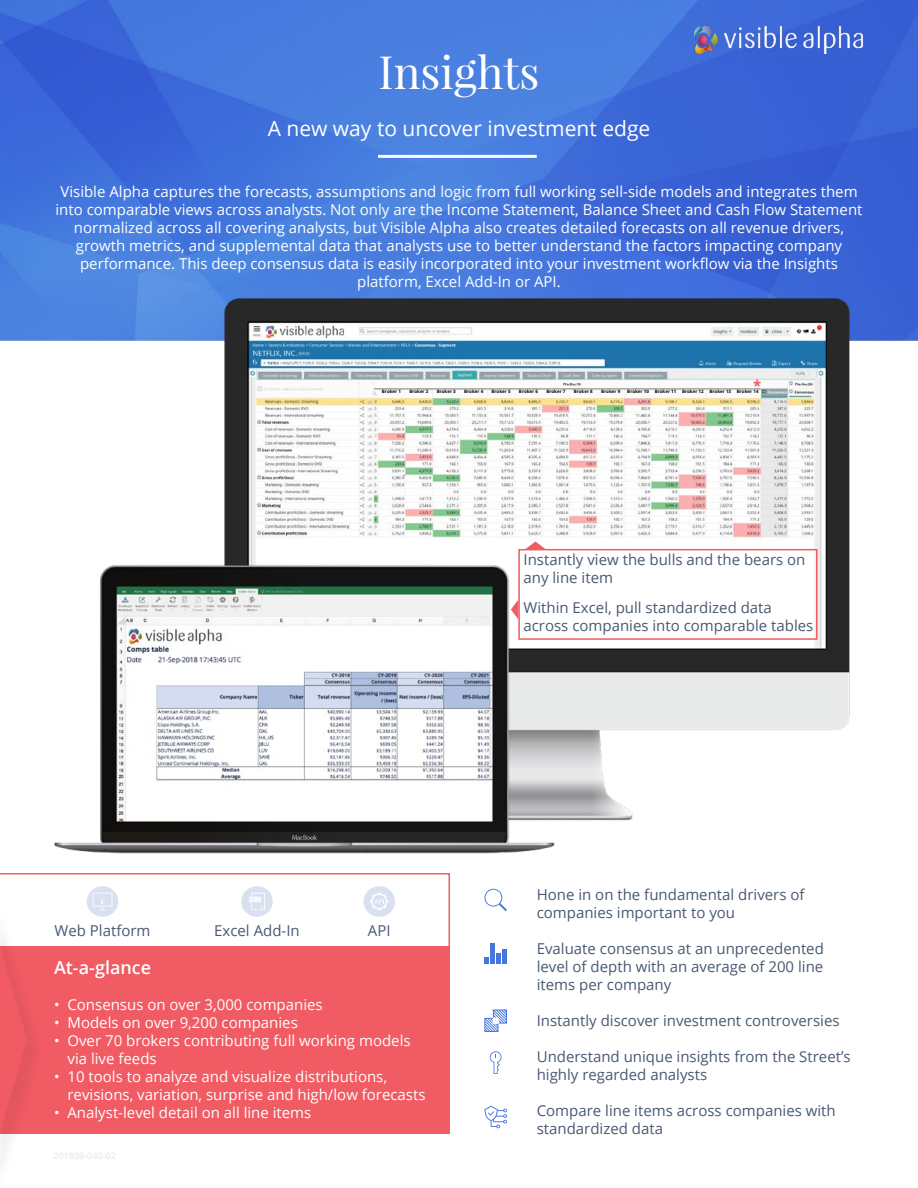
<style>
.page{position:relative;width:918px;height:1188px;background:#fff}
.page>*{position:absolute;margin:0;border:0;box-sizing:border-box;transform-origin:0 0}
.t1{font:45px "Playfair Display";color:#fff}
.t2{font:21px "Open Sans";color:#fff}
.t3{font:600 18px "Open Sans";color:#fff}
.t4{font:15px/18px "Open Sans";color:#fff}
.t5{font:15px/18px "Open Sans";color:#495972}
.t6{font:700 15px "Open Sans";color:#f45b64}
.t7{font:700 4.5px "Open Sans";color:#000}
</style>
<div class="page">
<img style="left:0;top:0;width:918px;height:340px">
<hr style="left:378px;top:155px;width:159px;height:3px;background:#fff">
<img style="left:222px;top:296px;width:628px;height:525px">
<div style="left:518px;top:549px;width:300px;height:91px;border:2px solid #f15b63"></div>
<svg style="left:526px;top:542px;width:19px;height:7px"></svg>
<img style="left:695px;top:24px;width:169px;height:30px">
<div style="left:378px;top:390px;width:27px;height:8px;background:#fbfbfb"></div>
<div style="left:405px;top:390px;width:27px;height:8px;background:#fbfbfb"></div>
<div style="left:433px;top:390px;width:27px;height:8px;background:#fbfbfb"></div>
<div style="left:460px;top:390px;width:27px;height:8px;background:#fbfbfb"></div>
<div style="left:488px;top:390px;width:27px;height:8px;background:#fbfbfb"></div>
<div style="left:515px;top:390px;width:27px;height:8px;background:#fbfbfb"></div>
<div style="left:542px;top:390px;width:27px;height:8px;background:#fbfbfb"></div>
<div style="left:570px;top:390px;width:27px;height:8px;background:#fbfbfb"></div>
<div style="left:625px;top:390px;width:27px;height:8px;background:#fbfbfb"></div>
<div style="left:597px;top:390px;width:27px;height:8px;background:#fbfbfb"></div>
<div style="left:652px;top:390px;width:27px;height:8px;background:#fbfbfb"></div>
<div style="left:679px;top:390px;width:27px;height:8px;background:#fbfbfb"></div>
<img style="left:54px;top:563px;width:502px;height:291px">
<div style="left:0;top:946px;width:450px;height:188px;background:#f15b63"></div>
<div style="left:0;top:906px;width:46px;height:282px;background:#000;opacity:.06"></div>
<svg style="left:0;top:992px;width:27px;height:141px"></svg>
<svg style="left:484px;top:1010px;width:23px;height:22px"></svg>
<svg style="left:484px;top:889px;width:23px;height:22px"></svg>
<hr style="left:491px;top:943px;width:4px;height:21px;background:#4476dc">
<svg style="left:484px;top:958px;width:5px;height:6px"></svg>
<hr style="left:497px;top:953px;width:4px;height:11px;background:#4476dc">
<hr style="left:503px;top:949px;width:4px;height:15px;background:#4476dc">
<svg style="left:490px;top:1051px;width:12px;height:23px"></svg>
<svg style="left:485px;top:1106px;width:22px;height:23px"></svg>
<svg style="left:0;top:873px;width:450px;height:119px"></svg>
<div style="left:707px;top:390px;width:27px;height:8px;background:#fbfbfb"></div>
<div style="left:734px;top:390px;width:27px;height:8px;background:#fbfbfb"></div>
<svg style="left:511px;top:600px;width:7px;height:19px"></svg>
<h1 class="t1" style="left:378px;top:44px;width:163px">Insights</h1>
<h2 class="t2" style="left:268px;top:114px;width:384px">A new way to uncover investment edge</h2>
<p class="t4" style="left:56px;top:182px;width:808px;text-align:center">Visible Alpha captures the forecasts, assumptions and logic from full working sell-side models and integrates them into comparable views across analysts. Not only are the Income Statement, Balance Sheet and Cash Flow Statement normalized across all covering analysts, but Visible Alpha also creates detailed forecasts on all revenue drivers, growth metrics, and supplemental data that analysts use to better understand the factors impacting company performance. This deep consensus data is easily incorporated into your investment workflow via the Insights platform, Excel Add-In or API.</p>
<p class="t6" style="left:753px;top:375px;width:10px">*</p>
<p class="t7" style="left:382px;top:389px;width:21px">Broker 1</p>
<p class="t7" style="left:409px;top:389px;width:21px">Broker 2</p>
<p class="t7" style="left:437px;top:389px;width:21px">Broker 3</p>
<p class="t7" style="left:464px;top:389px;width:21px">Broker 4</p>
<p class="t7" style="left:492px;top:389px;width:21px">Broker 5</p>
<p class="t7" style="left:519px;top:389px;width:21px">Broker 6</p>
<p class="t7" style="left:546px;top:389px;width:21px">Broker 7</p>
<p class="t7" style="left:574px;top:389px;width:21px">Broker 8</p>
<p class="t7" style="left:601px;top:389px;width:21px">Broker 9</p>
<p class="t7" style="left:627px;top:389px;width:23px">Broker 10</p>
<p class="t7" style="left:655px;top:389px;width:23px">Broker 11</p>
<p class="t7" style="left:682px;top:389px;width:23px">Broker 12</p>
<p class="t7" style="left:710px;top:389px;width:23px">Broker 13</p>
<p class="t7" style="left:737px;top:389px;width:23px">Broker 14</p>
<p class="t5" style="left:524px;top:550px;width:283px">Instantly view the bulls and the bears on any line item</p>
<p class="t5" style="left:524px;top:598px;width:291px">Within Excel, pull standardized data across companies into comparable tables</p>
<p class="t5" style="left:54px;top:921px;width:98px">Web Platform</p>
<p class="t5" style="left:214px;top:921px;width:87px">Excel Add-In</p>
<p class="t5" style="left:368px;top:921px;width:24px">API</p>
<p class="t3" style="left:54px;top:956px;width:99px">At-a-glance</p>
<p class="t4" style="left:54px;top:996px;width:270px">• Consensus on over 3,000 companies</p>
<p class="t4" style="left:54px;top:1014px;width:245px">• Models on over 9,200 companies</p>
<p class="t4" style="left:68px;top:1032px;width:345px;text-indent:-14px">• Over 70 brokers contributing full working models via live feeds</p>
<p class="t4" style="left:68px;top:1068px;width:360px;text-indent:-14px">• 10 tools to analyze and visualize distributions, revisions, variation, surprise and high/low forecasts</p>
<p class="t4" style="left:54px;top:1104px;width:259px">• Analyst-level detail on all line items</p>
<p class="t5" style="left:537px;top:885px;width:269px">Hone in on the fundamental drivers of companies important to you</p>
<p class="t5" style="left:537px;top:939px;width:289px;text-align:justify">Evaluate consensus at an unprecedented level of depth with an average of 200 line items per company</p>
<p class="t5" style="left:537px;top:1011px;width:304px">Instantly discover investment controversies</p>
<p class="t5" style="left:537px;top:1047px;width:316px">Understand unique insights from the Street’s highly regarded analysts</p>
<p class="t5" style="left:537px;top:1101px;width:301px">Compare line items across companies with standardized data</p>
</div>
